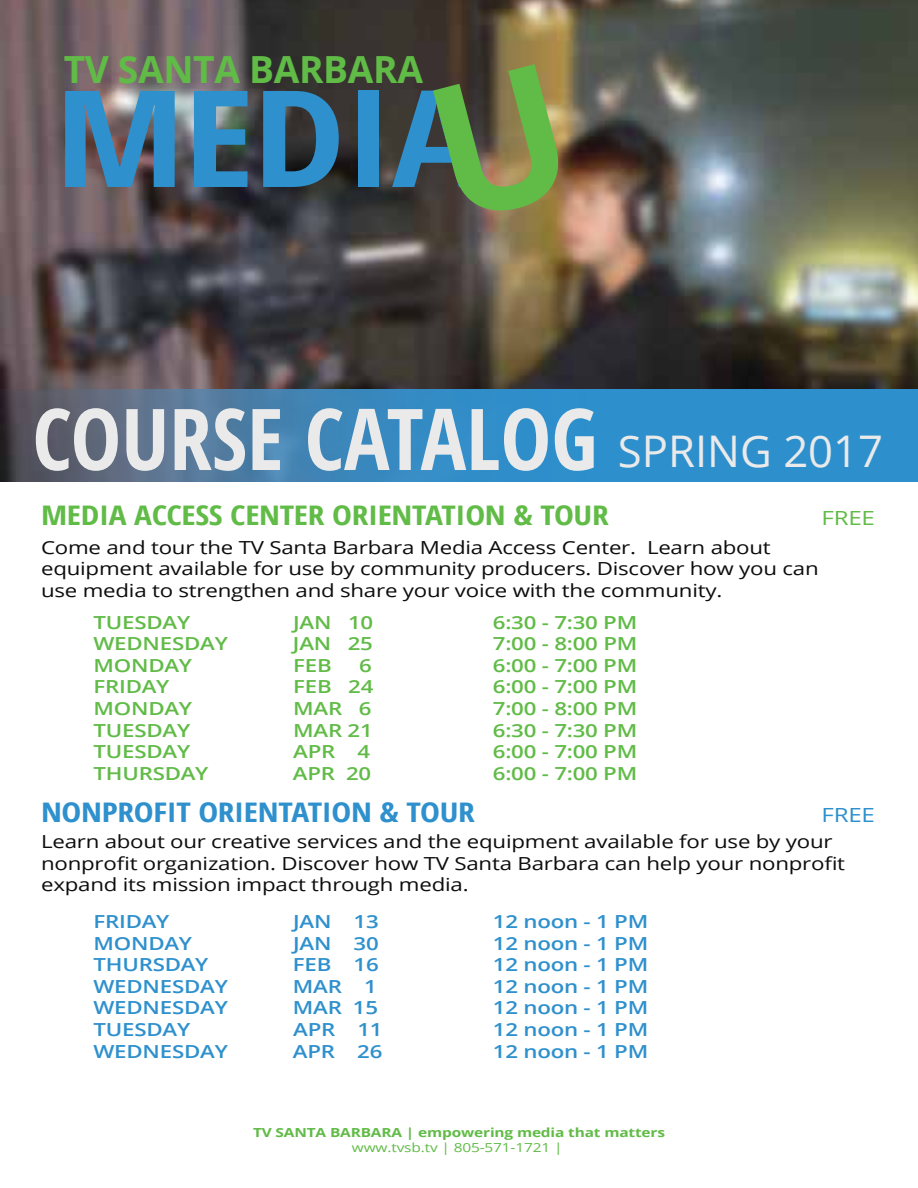
<style>
.page{position:relative;width:918px;height:1188px;background:#fff}
.page>*{position:absolute;margin:0;border:0;box-sizing:border-box;transform-origin:0 0}
.t1{font:700 condensed 134.55px "Open Sans";letter-spacing:-.01em;color:#2e90cd;scale:1.24 1}
.t2{font:700 condensed 85.35px "Open Sans";color:#eaeaea}
.t3{font:700 37.35px "Open Sans";letter-spacing:-.01em;color:#61bb47}
.t4{font:700 condensed 27px "Open Sans";letter-spacing:-.01em;color:#61bb47;scale:1.24 1}
.t5{font:700 condensed 27px "Open Sans";letter-spacing:-.01em;color:#2e90cd;scale:1.24 1}
.t6{font:19.5px "Open Sans";color:#61bb47;scale:1.24 1}
.t7{font:19.5px "Open Sans";color:#2e90cd;scale:1.24 1}
.t8{font:18px/21.6px "Open Sans";letter-spacing:-.01em;color:#0d0d0d;scale:1.24 1}
.t9{font:600 18px "Open Sans";letter-spacing:-.01em;color:#61bb47;scale:1.24 1}
.t10{font:600 18px "Open Sans";letter-spacing:-.01em;color:#2e90cd;scale:1.24 1}
.t11{font:700 12.45px "Open Sans";letter-spacing:-.01em;color:#61bb47;scale:1.24 1}
.t12{font:12.45px "Open Sans";letter-spacing:-.01em;color:#61bb47;scale:1.24 1}
.s1{font-weight:400;font-stretch:normal;font-size:43.65px}
</style>
<div class="page">
<img style="left:0;top:0;width:918px;height:390px">
<svg style="left:0;top:390px;width:918px;height:92px;background:#3c83b3"></svg>
<svg style="left:433px;top:64px;width:126px;height:147px;background:#688444"></svg>
<h3 class="t3" style="left:64px;top:43px;width:361px">TV SANTA BARBARA</h3>
<h1 class="t1" style="left:55px;top:44px;width:345px">MEDIA</h1>
<h2 class="t2" style="left:32px;top:379px;width:852px">COURSE CATALOG <span class="s1">SPRING 2017</span></h2>
<h3 class="t4" style="left:41px;top:496px;width:459px">MEDIA ACCESS CENTER ORIENTATION &amp; TOUR</h3>
<p class="t8" style="left:41px;top:536px;width:629px">Come and tour the TV Santa Barbara Media Access Center. Learn about equipment available for use by community producers. Discover how you can use media to strengthen and share your voice with the community.</p>
<p class="t9" style="left:93px;top:610px;width:80px">TUESDAY</p>
<p class="t9" style="left:293px;top:610px;width:66px">JAN 10</p>
<p class="t9" style="left:493px;top:610px;width:118px">6:30 - 7:30 PM</p>
<p class="t9" style="left:93px;top:631px;width:110px">WEDNESDAY</p>
<p class="t9" style="left:293px;top:631px;width:66px">JAN 25</p>
<p class="t9" style="left:493px;top:631px;width:118px">7:00 - 8:00 PM</p>
<p class="t9" style="left:93px;top:653px;width:81px">MONDAY</p>
<p class="t9" style="left:293px;top:653px;width:33px">FEB</p>
<p class="t9" style="left:359px;top:653px;width:12px">6</p>
<p class="t9" style="left:493px;top:653px;width:118px">6:00 - 7:00 PM</p>
<p class="t9" style="left:93px;top:674px;width:63px">FRIDAY</p>
<p class="t9" style="left:293px;top:674px;width:66px">FEB 24</p>
<p class="t9" style="left:493px;top:674px;width:118px">6:00 - 7:00 PM</p>
<p class="t9" style="left:93px;top:696px;width:81px">MONDAY</p>
<p class="t9" style="left:293px;top:696px;width:65px">MAR 6</p>
<p class="t9" style="left:493px;top:696px;width:118px">7:00 - 8:00 PM</p>
<p class="t9" style="left:93px;top:718px;width:80px">TUESDAY</p>
<p class="t9" style="left:293px;top:718px;width:66px">MAR 21</p>
<p class="t9" style="left:493px;top:718px;width:118px">6:30 - 7:30 PM</p>
<p class="t9" style="left:93px;top:739px;width:80px">TUESDAY</p>
<p class="t9" style="left:293px;top:739px;width:64px">APR 4</p>
<p class="t9" style="left:493px;top:739px;width:118px">6:00 - 7:00 PM</p>
<p class="t9" style="left:93px;top:761px;width:94px">THURSDAY</p>
<p class="t9" style="left:293px;top:761px;width:65px">APR 20</p>
<p class="t9" style="left:493px;top:761px;width:118px">6:00 - 7:00 PM</p>
<h3 class="t5" style="left:41px;top:793px;width:351px">NONPROFIT ORIENTATION &amp; TOUR</h3>
<p class="t8" style="left:41px;top:830px;width:650px">Learn about our creative services and the equipment available for use by your nonprofit organization. Discover how TV Santa Barbara can help your nonprofit expand its mission impact through media.</p>
<p class="t10" style="left:93px;top:909px;width:63px">FRIDAY</p>
<p class="t10" style="left:293px;top:909px;width:71px">JAN 13</p>
<p class="t10" style="left:493px;top:909px;width:127px">12 noon - 1 PM</p>
<p class="t10" style="left:93px;top:931px;width:81px">MONDAY</p>
<p class="t10" style="left:293px;top:931px;width:71px">JAN 30</p>
<p class="t10" style="left:493px;top:931px;width:127px">12 noon - 1 PM</p>
<p class="t10" style="left:93px;top:952px;width:94px">THURSDAY</p>
<p class="t10" style="left:293px;top:952px;width:71px">FEB 16</p>
<p class="t10" style="left:493px;top:952px;width:127px">12 noon - 1 PM</p>
<p class="t10" style="left:93px;top:974px;width:110px">WEDNESDAY</p>
<p class="t10" style="left:293px;top:974px;width:69px">MAR 1</p>
<p class="t10" style="left:493px;top:974px;width:127px">12 noon - 1 PM</p>
<p class="t10" style="left:93px;top:995px;width:110px">WEDNESDAY</p>
<p class="t10" style="left:293px;top:995px;width:70px">MAR 15</p>
<p class="t10" style="left:493px;top:995px;width:127px">12 noon - 1 PM</p>
<p class="t10" style="left:93px;top:1017px;width:80px">TUESDAY</p>
<p class="t10" style="left:293px;top:1017px;width:74px">APR 11</p>
<p class="t10" style="left:493px;top:1017px;width:127px">12 noon - 1 PM</p>
<p class="t10" style="left:93px;top:1039px;width:110px">WEDNESDAY</p>
<p class="t10" style="left:293px;top:1039px;width:74px">APR 26</p>
<p class="t10" style="left:493px;top:1039px;width:127px">12 noon - 1 PM</p>
<p class="t6" style="left:821px;top:505px;width:45px">FREE</p>
<p class="t7" style="left:821px;top:801px;width:45px">FREE</p>
<p class="t11" style="left:253px;top:1123px;width:334px">TV SANTA BARBARA | empowering media that matters</p>
<p class="t12" style="left:352px;top:1139px;width:171px">www.tvsb.tv | 805-571-1721 |</p>
</div>
